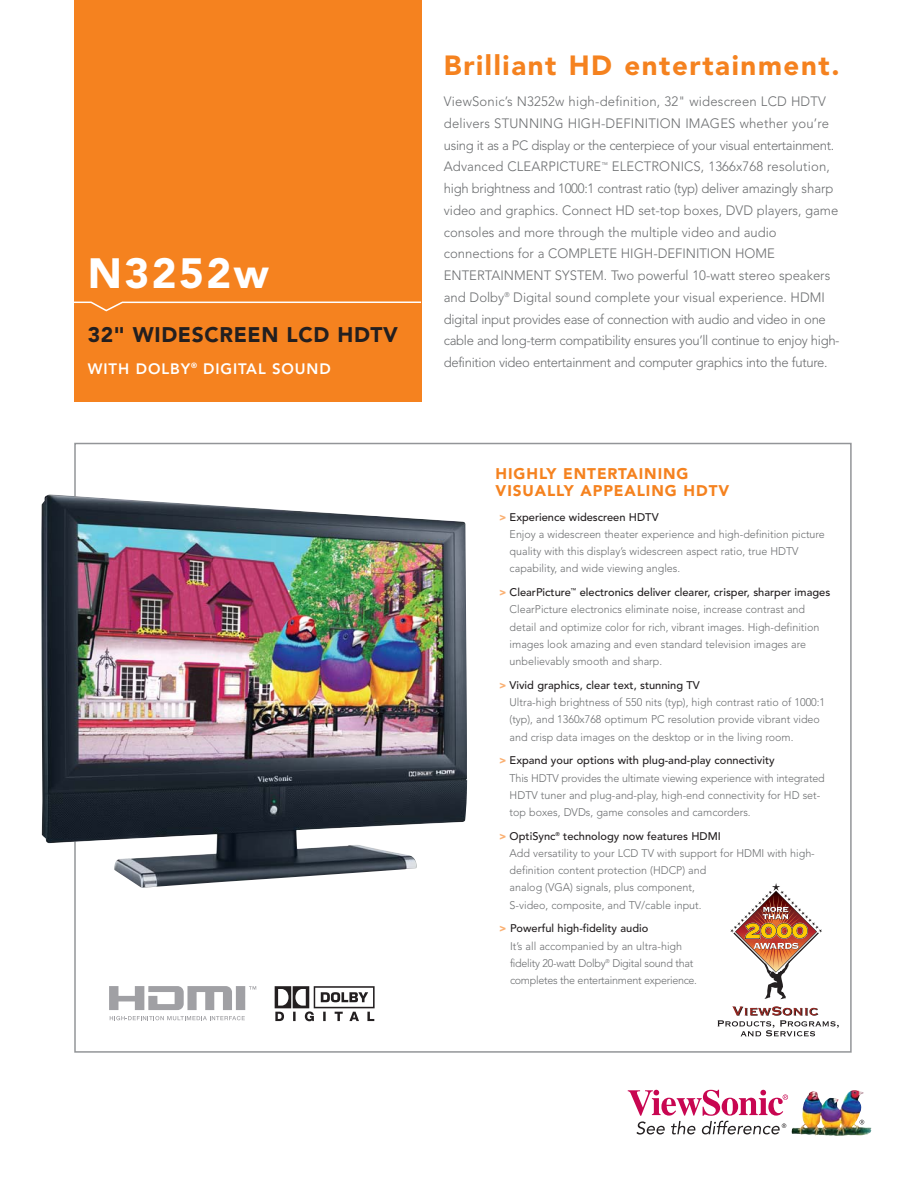
<style>
.page{position:relative;width:918px;height:1188px;background:#fff}
.page>*{position:absolute;margin:0;border:0;box-sizing:border-box;transform-origin:0 0}
.t1{font:900 42px "Avenir";letter-spacing:.06em;color:#fff}
.t2{font:900 27.6px "Avenir";letter-spacing:.06em;color:#f5821f}
.t3{font:900 21px "Avenir";letter-spacing:.03em;color:#231f20}
.t4{font:900 15.3px/16.8px "Avenir";letter-spacing:.06em;color:#f5821f}
.t5{font:800 15px "Avenir";letter-spacing:.06em;color:#fff}
.t6{font:300 13.5px/21.8px "Avenir";color:#6c6e70}
.t7{font:300 11.1px/17.2px "Avenir";color:#6c6e70}
.t8{font:300 11.1px/17.2px "Avenir";letter-spacing:-.025em;color:#6c6e70}
.s1{font-weight:900;color:#fab072}
.s2{font-weight:500;color:#231f20}
</style>
<div class="page">
<img style="left:792px;top:1090px;width:79px;height:46px">
<svg style="left:860px;top:1120px;width:4px;height:4px"></svg>
<svg style="left:628px;top:1090px;width:160px;height:45px"></svg>
<div style="left:74px;top:0;width:347px;height:402px;background:#f5821f"></div>
<svg style="left:74px;top:301px;width:348px;height:11px"></svg>
<img style="left:41px;top:494px;width:426px;height:394px">
<img style="left:730px;top:883px;width:92px;height:116px">
<svg style="left:718px;top:1006px;width:121px;height:30px"></svg>
<svg style="left:109px;top:986px;width:147px;height:24px"></svg>
<svg style="left:110px;top:1016px;width:135px;height:4px"></svg>
<svg style="left:275px;top:986px;width:100px;height:35px"></svg>
<h1 class="t1" style="left:88px;top:256px;width:183px">N3252w</h1>
<h3 class="t3" style="left:88px;top:326px;width:312px">32" WIDESCREEN LCD HDTV</h3>
<h3 class="t5" style="left:88px;top:362px;width:244px">WITH DOLBY<sup>®</sup> DIGITAL SOUND</h3>
<h2 class="t2" style="left:444px;top:54px;width:397px">Brilliant HD entertainment.</h2>
<p class="t6" style="left:444px;top:92px;width:397px">ViewSonic’s N3252w high-definition, 32" widescreen LCD HDTV delivers STUNNING HIGH-DEFINITION IMAGES whether you’re using it as a PC display or the centerpiece of your visual entertainment.<br>Advanced CLEARPICTURE<sup>™</sup> ELECTRONICS, 1366x768 resolution, high brightness and 1000:1 contrast ratio (typ) deliver amazingly sharp video and graphics. Connect HD set-top boxes, DVD players, game consoles and more through the multiple video and audio connections for a COMPLETE HIGH-DEFINITION HOME ENTERTAINMENT SYSTEM. Two powerful 10-watt stereo speakers and Dolby<sup>®</sup> Digital sound complete your visual experience. HDMI digital input provides ease of connection with audio and video in one cable and long-term compatibility ensures you’ll continue to enjoy high&shy;definition video entertainment and computer graphics into the future.</p>
<h3 class="t4" style="left:496px;top:467px;width:235px">HIGHLY ENTERTAINING<br>VISUALLY APPEALING HDTV</h3>
<p class="t7" style="left:510px;top:509px;width:317px;text-indent:-10px"><span class="s1">&gt;</span> <span class="s2">Experience widescreen HDTV<br></span>Enjoy a widescreen theater experience and high-definition picture quality with this display’s widescreen aspect ratio, true HDTV capability, and wide viewing angles.</p>
<p class="t7" style="left:510px;top:584px;width:322px;text-indent:-10px"><span class="s1">&gt;</span> <span class="s2">ClearPicture</span><sup>™</sup> <span class="s2">electronics deliver clearer, crisper, sharper images </span>ClearPicture electronics eliminate noise, increase contrast and detail and optimize color for rich, vibrant images. High-definition images look amazing and even standard television images are unbelievably smooth and sharp.</p>
<p class="t7" style="left:510px;top:677px;width:317px;text-indent:-10px"><span class="s1">&gt;</span> <span class="s2">Vivid graphics, clear text, stunning TV<br></span>Ultra-high brightness of 550 nits (typ), high contrast ratio of 1000:1 (typ), and 1360x768 optimum PC resolution provide vibrant video and crisp data images on the desktop or in the living room.</p>
<p class="t7" style="left:510px;top:753px;width:317px;text-indent:-10px"><span class="s1">&gt;</span> <span class="s2">Expand your options with plug-and-play connectivity<br></span>This HDTV provides the ultimate viewing experience with integrated HDTV tuner and plug-and-play, high-end connectivity for HD set&shy;top boxes, DVDs, game consoles and camcorders.</p>
<p class="t7" style="left:510px;top:828px;width:307px;text-indent:-10px"><span class="s1">&gt;</span> <span class="s2">OptiSync</span><sup>®</sup> <span class="s2">technology now features HDMI<br></span>Add versatility to your LCD TV with support for HDMI with high&shy;definition content protection (HDCP) and<br>analog (VGA) signals, plus component,<br>S-video, composite, and TV/cable input.</p>
<p class="t8" style="left:510px;top:921px;width:189px;text-indent:-11px"><span class="s1">&gt;</span> <span class="s2">Powerful high-fidelity audio<br></span>It’s all accompanied by an ultra-high fidelity 20-watt Dolby<sup>®</sup> Digital sound that completes the entertainment experience.</p>
</div>
